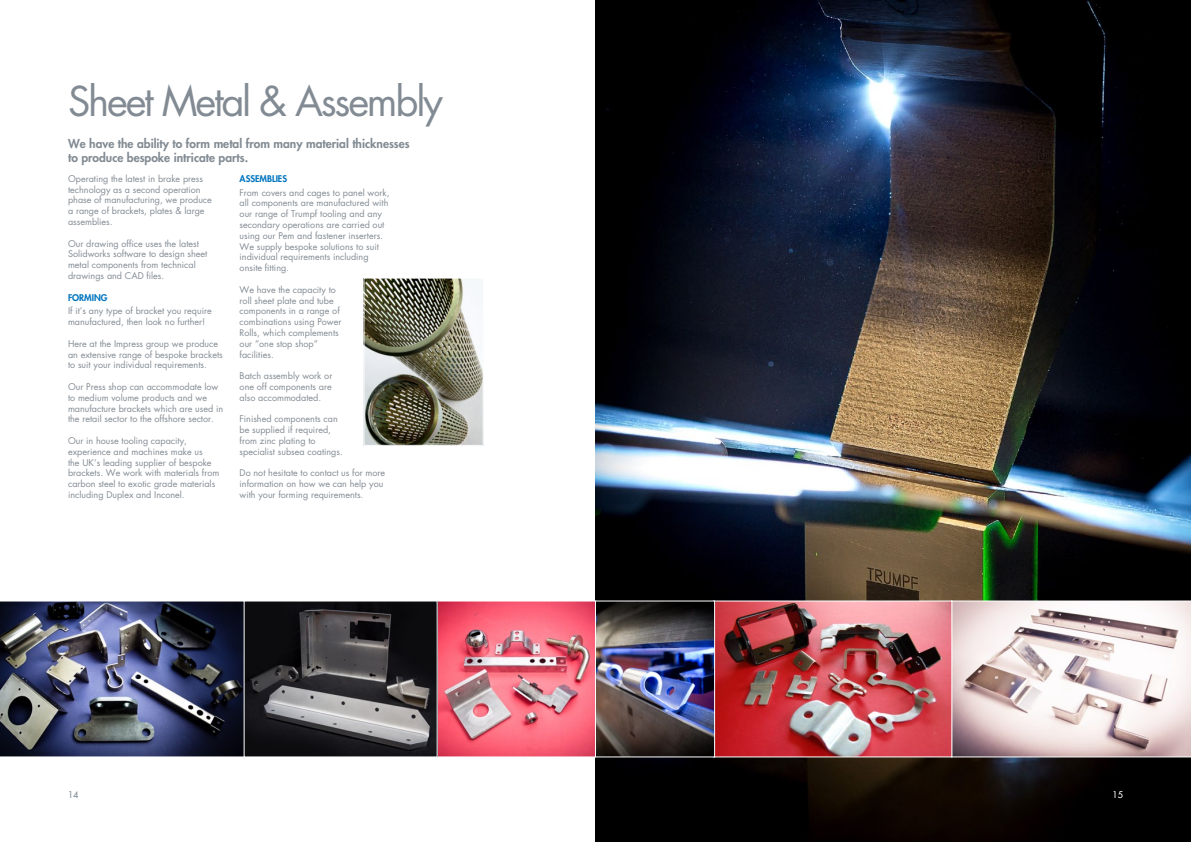
<style>
.page{position:relative;width:1191px;height:842px;background:#fff}
.page>*{position:absolute;margin:0;border:0;box-sizing:border-box;transform-origin:0 0}
.t1{font:40px "Futura";letter-spacing:-.055em;color:#828b93}
.t2{font:800 12px/14.4px "Futura";color:#828b93}
.t3{font:9px/10.8px "Futura";color:#828b93}
.t4{font:800 9px "Futura";color:#0075be}
.t5{font:9px "Futura";color:#828b93}
.t6{font:9px "Futura";color:#fff}
</style>
<div class="page">
<img style="left:595px;top:0;width:596px;height:842px">
<img style="left:0;top:601px;width:244px;height:156px">
<svg style="left:952px;top:601px;width:239px;height:156px"></svg>
<img style="left:438px;top:603px;width:156px;height:152px">
<img style="left:366px;top:280px;width:115px;height:164px">
<div style="left:364px;top:278px;width:119px;height:168px;border:1px solid #fff"></div>
<img style="left:715px;top:603px;width:235px;height:152px">
<div style="left:713px;top:601px;width:239px;height:156px;border:1px solid #fff"></div>
<svg style="left:246px;top:603px;width:189px;height:152px;background:#424143"></svg>
<img style="left:597px;top:603px;width:116px;height:152px">
<div style="left:595px;top:601px;width:120px;height:156px;border:1px solid #fff"></div>
<h1 class="t1" style="left:68px;top:74px;width:376px">Sheet Metal &amp; Assembly</h1>
<h2 class="t2" style="left:68px;top:136px;width:343px">We have the ability to form metal from many material thicknesses to produce bespoke intricate parts.</h2>
<p class="t3" style="left:68px;top:173px;width:145px">Operating the latest in brake press technology as a second operation phase of manufacturing, we produce a range of brackets, plates &amp; large assemblies.</p>
<p class="t3" style="left:68px;top:238px;width:141px">Our drawing office uses the latest<br>Solidworks software to design sheet metal components from technical drawings and CAD files.</p>
<p class="t4" style="left:68px;top:291px;width:41px">FORMING</p>
<p class="t3" style="left:68px;top:305px;width:145px">If it’s any type of bracket you require manufactured, then look no further!</p>
<p class="t3" style="left:68px;top:338px;width:156px">Here at the Impress group we produce an extensive range of bespoke brackets to suit your individual requirements.</p>
<p class="t3" style="left:68px;top:381px;width:157px">Our Press shop can accommodate low to medium volume products and we manufacture brackets which are used in the retail sector to the offshore sector.</p>
<p class="t3" style="left:68px;top:435px;width:153px">Our in house tooling capacity, experience and machines make us<br>the UK’s leading supplier of bespoke brackets. We work with materials from carbon steel to exotic grade materials including Duplex and Inconel.</p>
<p class="t4" style="left:240px;top:173px;width:49px">ASSEMBLIES</p>
<p class="t3" style="left:240px;top:187px;width:151px">From covers and cages to panel work, all components are manufactured with our range of Trumpf tooling and any secondary operations are carried out using our Pem and fastener inserters.<br>We supply bespoke solutions to suit individual requirements including onsite fitting.</p>
<p class="t3" style="left:240px;top:284px;width:103px">We have the capacity to roll sheet plate and tube components in a range of combinations using Power<br>Rolls, which complements our “one stop shop” facilities.</p>
<p class="t3" style="left:240px;top:370px;width:94px;text-align:justify">Batch assembly work or one off components are also accommodated.</p>
<p class="t3" style="left:240px;top:414px;width:105px">Finished components can be supplied if required, from zinc plating to specialist subsea coatings.</p>
<p class="t3" style="left:240px;top:468px;width:147px">Do not hesitate to contact us for more information on how we can help you with your forming requirements.</p>
<p class="t5" style="left:68px;top:789px;width:12px">14</p>
<p class="t6" style="left:1112px;top:789px;width:12px">15</p>
</div>
